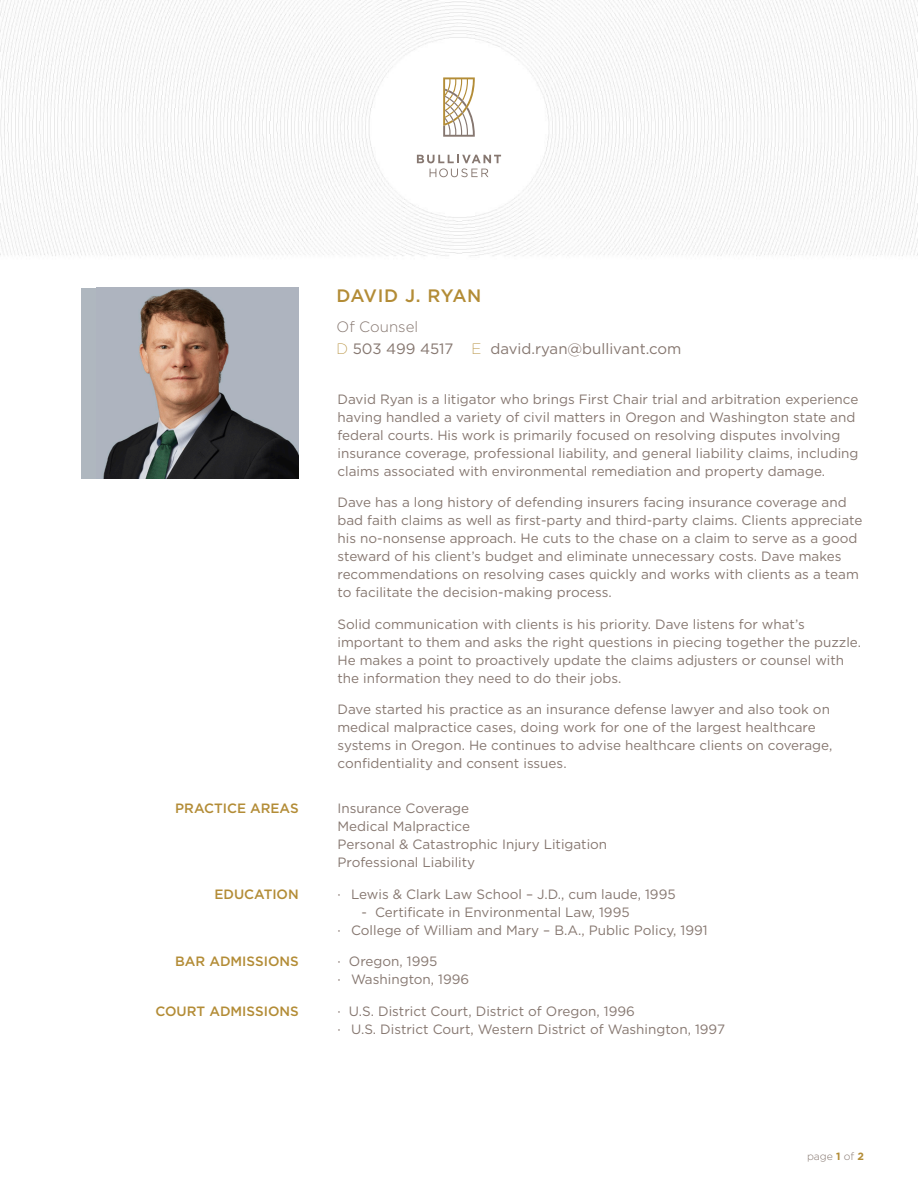
<style>
.page{position:relative;width:918px;height:1188px;background:#fff}
.page>*{position:absolute;margin:0;border:0;box-sizing:border-box;transform-origin:0 0}
.Bio_Name{font:500 18px "Gotham";letter-spacing:.015em;color:#b38c36}
.Bio_Phone_Email{font:15px "Gotham";color:#867770}
.Bio_Title{font:300 15px "Gotham";color:#867770}
.Bio_Body_Copy_Introd{font:13.5px/18px "Gotham";color:#867770}
.Bio_Copy_First_line{font:13.5px "Gotham";color:#867770}
.Bio_Copy_List{font:13.5px "Gotham";color:#867770}
.Bio_Copy_Headers{font:500 13.5px "Gotham";color:#b38c36}
.t1{font:300 10.5px "Gotham";color:#867770}
.s1{font-weight:200;color:#b38c36}
.s2{font-weight:700;color:#b38c36}
</style>
<div class="page">
<div style="left:81px;top:288px;width:218px;height:190px;background:#afb7bf"></div>
<img style="left:103px;top:288px;width:196px;height:190px">
<img style="left:0;top:0;width:918px;height:256px">
<div style="left:376px;top:45px;width:166px;height:165px;background:#fff;border-radius:50%"></div>
<svg style="left:443px;top:77px;width:32px;height:60px"></svg>
<svg style="left:417px;top:155px;width:84px;height:22px"></svg>
<p class="Bio_Copy_Headers" style="left:175px;top:800px;width:125px">PRACTICE AREAS</p>
<p class="Bio_Copy_Headers" style="left:214px;top:885px;width:86px">EDUCATION</p>
<p class="Bio_Copy_Headers" style="left:175px;top:953px;width:125px">BAR ADMISSIONS</p>
<p class="Bio_Copy_Headers" style="left:155px;top:1002px;width:145px">COURT ADMISSIONS</p>
<p class="Bio_Name" style="left:337px;top:284px;width:146px">DAVID J. RYAN</p>
<p class="Bio_Title" style="left:337px;top:317px;width:83px">Of Counsel</p>
<p class="Bio_Phone_Email" style="left:337px;top:339px;width:346px"><span class="s1">D</span> 503 499 4517 <span class="s1">E</span> david.ryan@bullivant.com</p>
<p class="Bio_Body_Copy_Introd" style="left:338px;top:390px;width:523px">David Ryan is a litigator who brings First Chair trial and arbitration experience having handled a variety of civil matters in Oregon and Washington state and federal courts. His work is primarily focused on resolving disputes involving insurance coverage, professional liability, and general liability claims, including claims associated with environmental remediation and property damage.</p>
<p class="Bio_Body_Copy_Introd" style="left:338px;top:493px;width:526px">Dave has a long history of defending insurers facing insurance coverage and bad faith claims as well as first-party and third-party claims. Clients appreciate his no-nonsense approach. He cuts to the chase on a claim to serve as a good steward of his client’s budget and eliminate unnecessary costs. Dave makes recommendations on resolving cases quickly and works with clients as a team to facilitate the decision-making process.</p>
<p class="Bio_Body_Copy_Introd" style="left:338px;top:615px;width:525px">Solid communication with clients is his priority. Dave listens for what’s important to them and asks the right questions in piecing together the puzzle.<br>He makes a point to proactively update the claims adjusters or counsel with the information they need to do their jobs.</p>
<p class="Bio_Body_Copy_Introd" style="left:338px;top:700px;width:496px">Dave started his practice as an insurance defense lawyer and also took on medical malpractice cases, doing work for one of the largest healthcare systems in Oregon. He continues to advise healthcare clients on coverage, confidentiality and consent issues.</p>
<p class="Bio_Copy_First_line" style="left:338px;top:800px;width:133px">Insurance Coverage</p>
<p class="Bio_Copy_List" style="left:338px;top:818px;width:134px">Medical Malpractice</p>
<p class="Bio_Copy_List" style="left:338px;top:836px;width:271px">Personal &amp; Catastrophic Injury Litigation</p>
<p class="Bio_Copy_List" style="left:338px;top:854px;width:139px">Professional Liability</p>
<p class="Bio_Copy_First_line" style="left:338px;top:885px;width:340px">· Lewis &amp; Clark Law School – J.D., cum laude, 1995</p>
<p class="Bio_Body_Copy_Introd" style="left:362px;top:903px;width:270px">- Certificate in Environmental Law, 1995</p>
<p class="Bio_Body_Copy_Introd" style="left:338px;top:921px;width:372px">· College of William and Mary – B.A., Public Policy, 1991</p>
<p class="Bio_Copy_First_line" style="left:338px;top:953px;width:101px">· Oregon, 1995</p>
<p class="Bio_Body_Copy_Introd" style="left:338px;top:970px;width:133px">· Washington, 1996</p>
<p class="Bio_Copy_First_line" style="left:338px;top:1002px;width:299px">· U.S. District Court, District of Oregon, 1996</p>
<p class="Bio_Body_Copy_Introd" style="left:338px;top:1020px;width:389px">· U.S. District Court, Western District of Washington, 1997</p>
<p class="t1" style="left:807px;top:1150px;width:58px">page <span class="s2">1</span> of <span class="s2">2</span></p>
</div>
